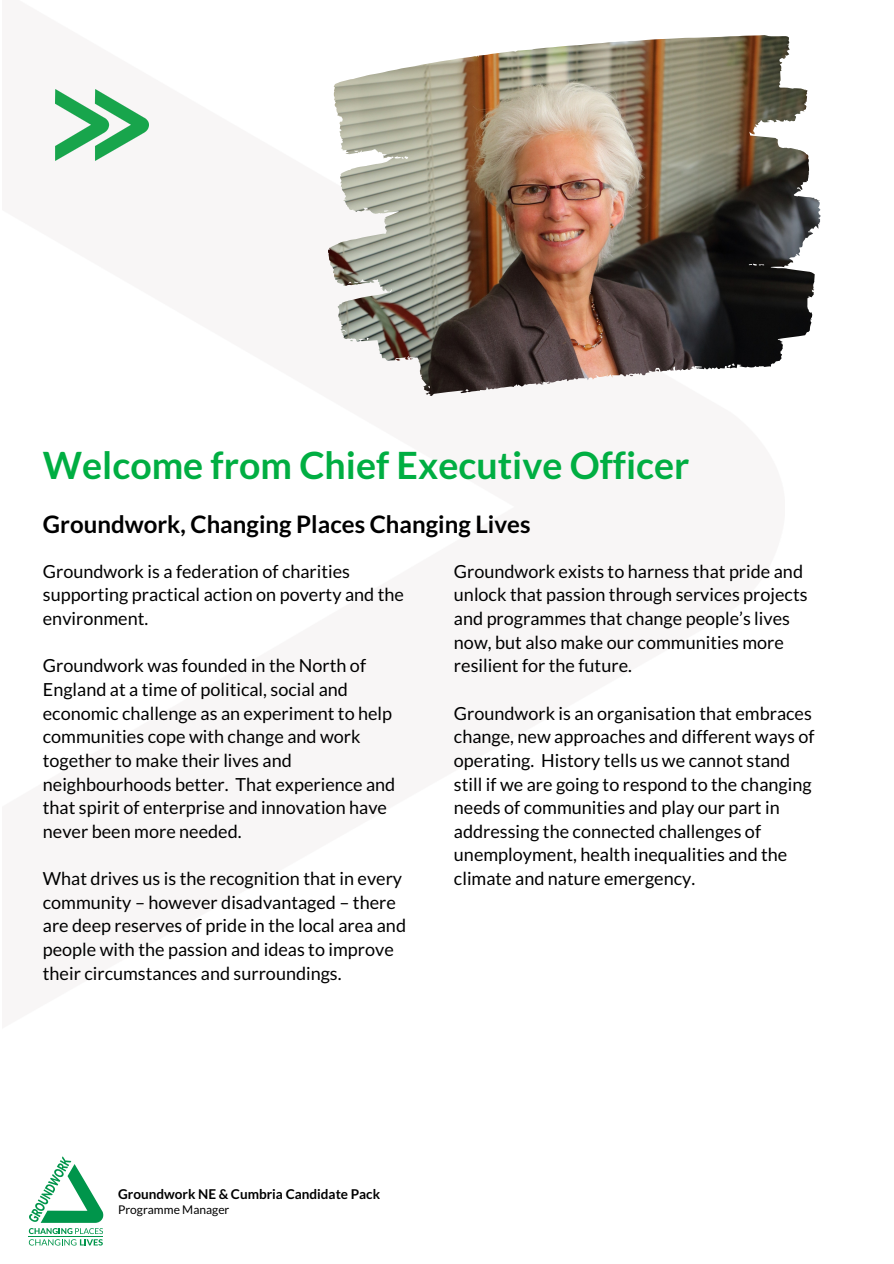
<style>
.page{position:relative;width:894px;height:1264px;background:#fff}
.page>*{position:absolute;margin:0;border:0;box-sizing:border-box;transform-origin:0 0}
.t1{font:700 37.5px "Lato";color:#00ae42}
.t2{font:700 24px "Lato";color:#000}
.t3{font:18px/23.7px "Lato";color:#000}
.t4{font:700 13.5px "Lato";color:#000}
.t5{font:12px "Lato";color:#000}
</style>
<div class="page">
<img style="left:55px;top:35px;width:729px;height:361px">
<img style="left:55px;top:89px;width:94px;height:71px">
<svg style="left:29px;top:1239px;width:74px;height:6px"></svg>
<hr style="left:29px;top:1236px;width:74px;height:1px;background:#00954b">
<svg style="left:29px;top:1156px;width:75px;height:77px"></svg>
<img style="left:749px;top:55px;width:70px;height:157px">
<p class="t1" style="left:43px;top:442px;width:648px">Welcome from Chief Executive Officer</p>
<p class="t2" style="left:43px;top:509px;width:489px">Groundwork, Changing Places Changing Lives</p>
<p class="t3" style="left:43px;top:559px;width:362px">Groundwork is a federation of charities supporting practical action on poverty and the environment.</p>
<p class="t3" style="left:43px;top:653px;width:354px">Groundwork was founded in the North of England at a time of political, social and economic challenge as an experiment to help communities cope with change and work together to make their lives and neighbourhoods better. That experience and that spirit of enterprise and innovation have never been more needed.</p>
<p class="t3" style="left:43px;top:866px;width:364px">What drives us is the recognition that in every community – however disadvantaged – there are deep reserves of pride in the local area and people with the passion and ideas to improve their circumstances and surroundings.</p>
<p class="t3" style="left:454px;top:559px;width:355px">Groundwork exists to harness that pride and unlock that passion through services projects and programmes that change people’s lives now, but also make our communities more resilient for the future.</p>
<p class="t3" style="left:454px;top:700px;width:362px">Groundwork is an organisation that embraces change, new approaches and different ways of operating. History tells us we cannot stand still if we are going to respond to the changing needs of communities and play our part in addressing the connected challenges of unemployment, health inequalities and the climate and nature emergency.</p>
<p class="t4" style="left:118px;top:1185px;width:263px">Groundwork NE &amp; Cumbria Candidate Pack</p>
<p class="t5" style="left:118px;top:1202px;width:113px">Programme Manager</p>
</div>
